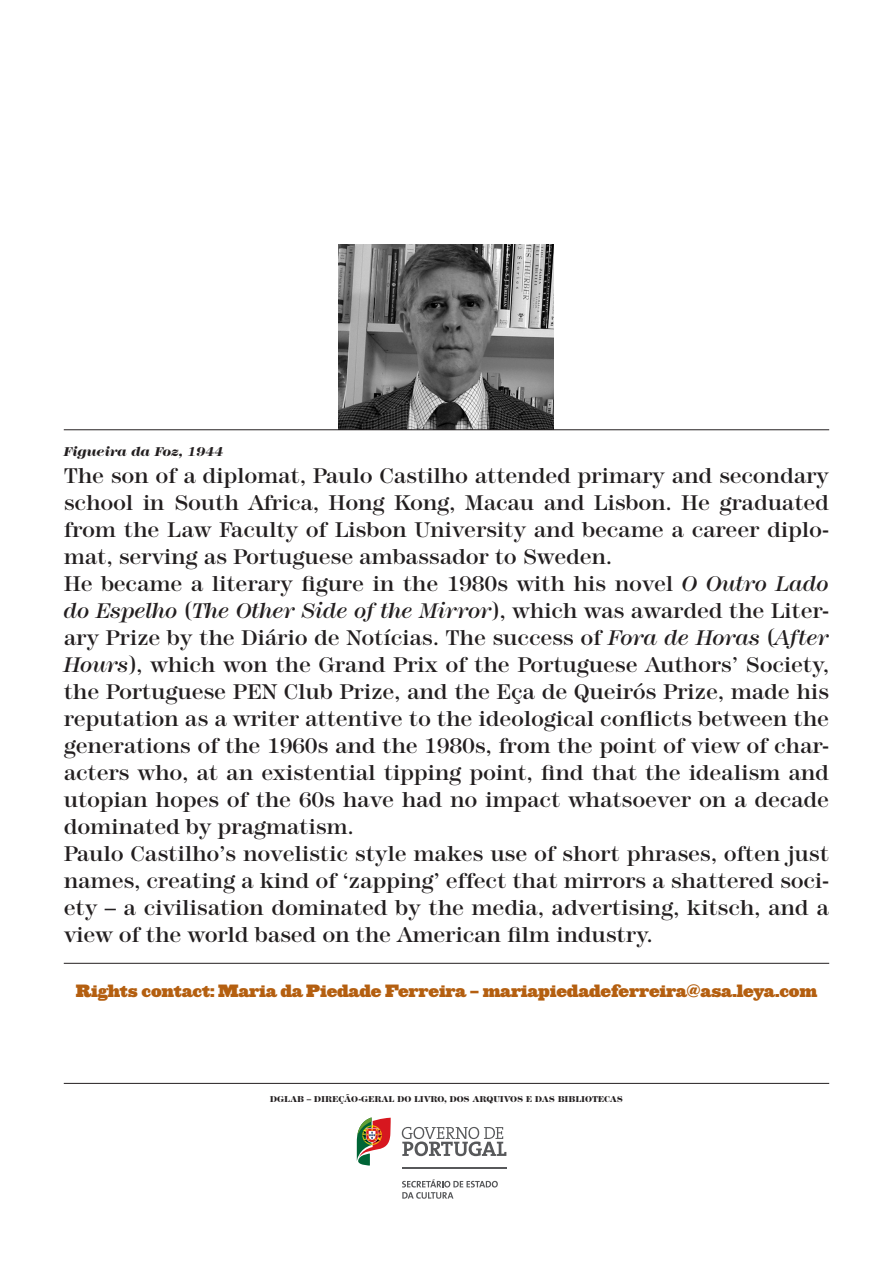
<style>
.page{position:relative;width:893px;height:1263px;background:#fff}
.page>*{position:absolute;margin:0;border:0;box-sizing:border-box;transform-origin:0 0}
.t1{font:500 22.5px/27px "Modern 216 IT Cby BT";letter-spacing:-.015em;color:#231f20}
.t2{font:16.5px "Ziggurat HTF Black";letter-spacing:-.01em;color:#b45f10}
.t3{font:italic 800 13.5px "Modern 216 IT Cby BT";letter-spacing:-.01em;color:#231f20}
.t4{font:800 9px "Modern 216 IT Cby BT";letter-spacing:-.015em;color:#231f20}
.s1{font-style:italic}
</style>
<div class="page">
<hr style="left:402px;top:1168px;width:104px;height:1px;background:#57585a">
<svg style="left:357px;top:1117px;width:34px;height:48px"></svg>
<svg style="left:402px;top:1127px;width:104px;height:29px"></svg>
<svg style="left:402px;top:1179px;width:96px;height:20px"></svg>
<hr style="left:64px;top:963px;width:765px;height:1px;background:#231f20">
<hr style="left:64px;top:1083px;width:765px;height:1px;background:#231f20">
<img style="left:338px;top:245px;width:216px;height:184px">
<hr style="left:64px;top:429px;width:765px;height:1px;background:#231f20">
<p class="t3" style="left:64px;top:443px;width:161px">Figueira da Foz, 1944</p>
<p class="t1" style="left:64px;top:461px;width:767px">The son of a diplomat, Paulo Castilho attended primary and secondary school in South Africa, Hong Kong, Macau and Lisbon. He graduated from the Law Faculty of Lisbon University and became a career diplo&shy;mat, serving as Portuguese ambassador to Sweden.<br>He became a literary figure in the 1980s with his novel <span class="s1">O Outro Lado do Espelho</span> (<span class="s1">The Other Side of the Mirror</span>), which was awarded the Liter&shy;ary Prize by the Diário de Notícias. The success of <span class="s1">Fora de Horas</span> (<span class="s1">After Hours</span>), which won the Grand Prix of the Portuguese Authors’ Society, the Portuguese PEN Club Prize, and the Eça de Queirós Prize, made his reputation as a writer attentive to the ideological conflicts between the generations of the 1960s and the 1980s, from the point of view of char&shy;acters who, at an existential tipping point, find that the idealism and utopian hopes of the 60s have had no impact whatsoever on a decade dominated by pragmatism.<br>Paulo Castilho’s novelistic style makes use of short phrases, often just names, creating a kind of ‘zapping’ effect that mirrors a shattered soci&shy;ety – a civilisation dominated by the media, advertising, kitsch, and a view of the world based on the American film industry.</p>
<p class="t2" style="left:76px;top:980px;width:743px">Rights contact: Maria da Piedade Ferreira – mariapiedadeferreira@asa.leya.com</p>
<p class="t4" style="left:270px;top:1093px;width:355px">DGLAB – DIREÇÃO-GERAL DO LIVRO, DOS ARQUIVOS E DAS BIBLIOTECAS</p>
</div>
